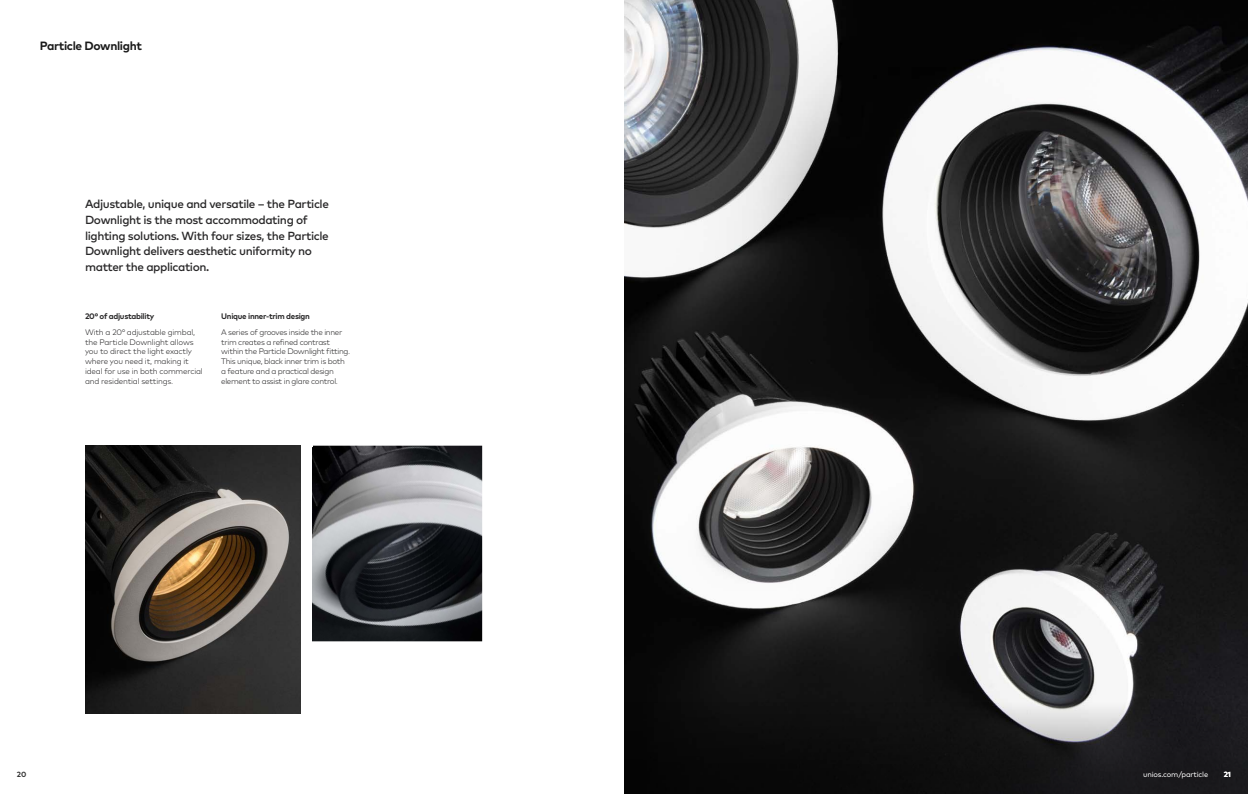
<style>
.page{position:relative;width:1248px;height:794px;background:#fff}
.page>*{position:absolute;margin:0;border:0;box-sizing:border-box;transform-origin:0 0}
.t1{font:700 12px "FF Mark Pro";letter-spacing:-.03em;color:#1a1a1a}
.t2{font:500 11.7px/15.6px "FF Mark Pro";letter-spacing:-.035em;color:#292829}
.t3{font:300 8px/9.9px "FF Mark Pro";letter-spacing:-.04em;color:#292829}
.t4{font:300 8px/9.9px "FF Mark Pro";letter-spacing:-.02em;color:#292829}
.t5{font:700 8px "FF Mark Pro";letter-spacing:-.035em;color:#292829}
.t6{font:7.5px "FF Mark Pro";letter-spacing:-.02em;color:#fff}
.t7{font:700 7.5px "FF Mark Pro";color:#333}
.t8{font:700 7.5px "FF Mark Pro";color:#fff}
</style>
<div class="page">
<img style="left:624px;top:0;width:623px;height:675px">
<svg style="left:624px;top:675px;width:623px;height:119px;background:#222223"></svg>
<img style="left:85px;top:446px;width:215px;height:267px">
<img style="left:312px;top:446px;width:170px;height:195px">
<h1 class="t1" style="left:40px;top:36px;width:104px">Particle Downlight</h1>
<h2 class="t2" style="left:85px;top:195px;width:245px">Adjustable, unique and versatile – the Particle Downlight is the most accommodating of lighting solutions. With four sizes, the Particle Downlight delivers aesthetic uniformity no matter the application.</h2>
<p class="t5" style="left:85px;top:310px;width:71px">20° of adjustability</p>
<p class="t4" style="left:85px;top:326px;width:119px">With a 20° adjustable gimbal, the Particle Downlight allows you to direct the light exactly where you need it, making it ideal for use in both commercial and residential settings.</p>
<p class="t5" style="left:221px;top:310px;width:90px">Unique inner-trim design</p>
<p class="t3" style="left:221px;top:326px;width:130px">A series of grooves inside the inner trim creates a refined contrast within the Particle Downlight fitting.<br>This unique, black inner trim is both a feature and a practical design element to assist in glare control.</p>
<p class="t7" style="left:17px;top:768px;width:11px">20</p>
<p class="t6" style="left:1142px;top:768px;width:67px">unios.com/particle</p>
<p class="t8" style="left:1223px;top:768px;width:9px">21</p>
</div>
